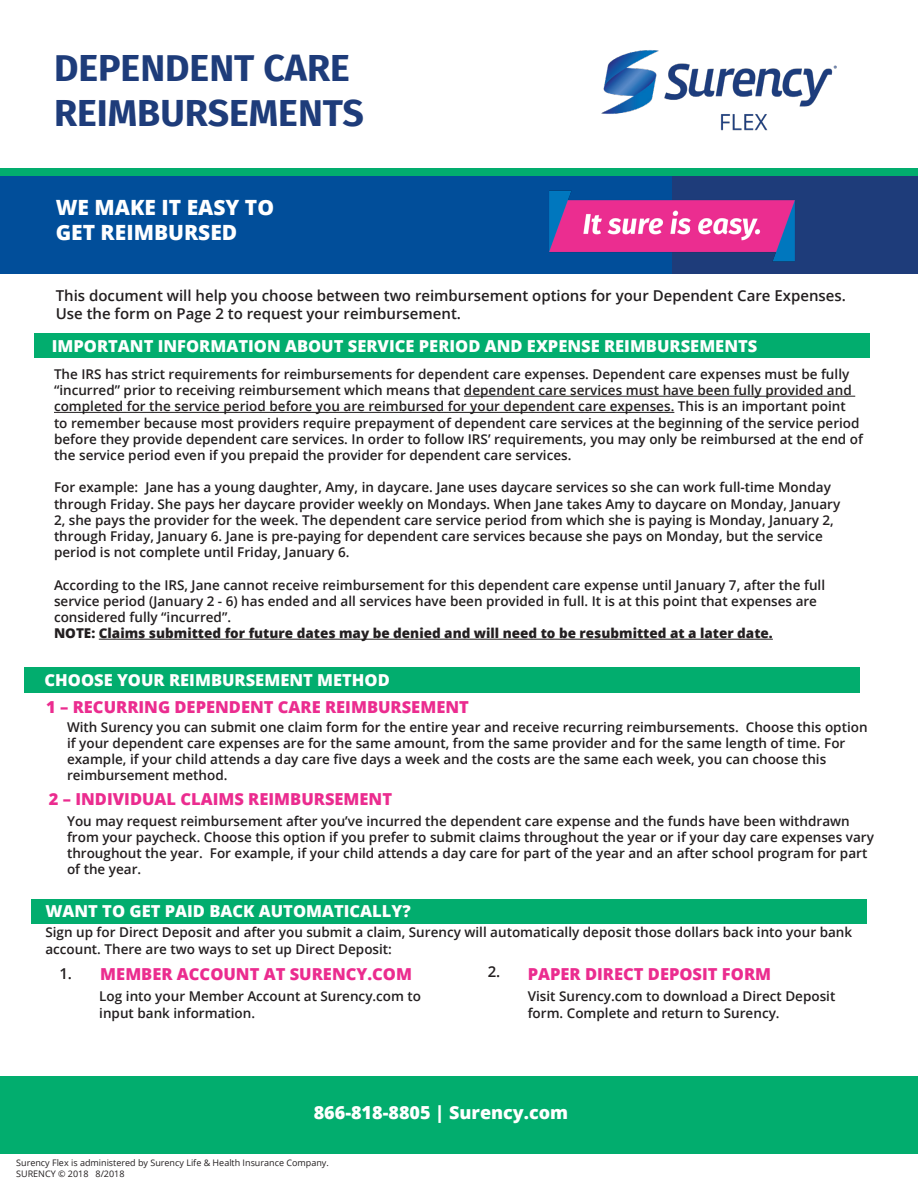
<style>
.page{position:relative;width:918px;height:1188px;background:#fff}
.page>*{position:absolute;margin:0;border:0;box-sizing:border-box;transform-origin:0 0}
.t1{font:700 37.5px/45px "Fira Sans";color:#1e3c7a}
.t2{font:800 21px "Open Sans";color:#fff}
.t3{font:800 18px "Open Sans";color:#fff}
.t4{font:800 16.5px "Open Sans";color:#fff}
.t5{font:800 16.5px "Open Sans";color:#eb2c8f}
.t6{font:600 15px "Open Sans";color:#231f20}
.t7{font:600 13.5px/16.2px "Open Sans";color:#231f20}
.t8{font:800 13.5px "Open Sans";color:#231f20}
.t9{font:9px/10.8px "Open Sans";color:#231f20}
</style>
<div class="page">
<div style="left:0;top:168px;width:918px;height:18px;background:#02ad6e"></div>
<div style="left:0;top:176px;width:743px;height:97px;background:#014e9a"></div>
<div style="left:673px;top:176px;width:245px;height:97px;background:#1e3c7a"></div>
<img style="left:601px;top:50px;width:236px;height:81px">
<img style="left:549px;top:186px;width:246px;height:82px">
<div style="left:0;top:1076px;width:918px;height:78px;background:#02ad6e"></div>
<hr style="left:464px;top:396px;width:391px;height:1px;background:#231f20">
<hr style="left:54px;top:412px;width:620px;height:1px;background:#231f20">
<hr style="left:99px;top:639px;width:674px;height:1px;background:#231f20">
<div style="left:24px;top:667px;width:836px;height:26px;background:#02ad6e"></div>
<div style="left:34px;top:333px;width:836px;height:25px;background:#02ad6e"></div>
<div style="left:31px;top:899px;width:836px;height:25px;background:#02ad6e"></div>
<p class="t1" style="left:54px;top:43px;width:311px">DEPENDENT CARE<br>REIMBURSEMENTS</p>
<p class="t2" style="left:56px;top:191px;width:220px">WE MAKE IT EASY TO</p>
<p class="t2" style="left:56px;top:216px;width:183px">GET REIMBURSED</p>
<p class="t6" style="left:56px;top:286px;width:792px">This document will help you choose between two reimbursement options for your Dependent Care Expenses.</p>
<p class="t6" style="left:56px;top:304px;width:407px">Use the form on Page 2 to request your reimbursement.</p>
<p class="t4" style="left:52px;top:333px;width:707px">IMPORTANT INFORMATION ABOUT SERVICE PERIOD AND EXPENSE REIMBURSEMENTS</p>
<p class="t7" style="left:54px;top:366px;width:810px">The IRS has strict requirements for reimbursements for dependent care expenses. Dependent care expenses must be fully “incurred” prior to receiving reimbursement which means that dependent care services must have been fully provided and completed for the service period before you are reimbursed for your dependent care expenses. This is an important point<br>to remember because most providers require prepayment of dependent care services at the beginning of the service period before they provide dependent care services. In order to follow IRS’ requirements, you may only be reimbursed at the end of the service period even if you prepaid the provider for dependent care services.</p>
<p class="t7" style="left:54px;top:479px;width:788px">For example: Jane has a young daughter, Amy, in daycare. Jane uses daycare services so she can work full-time Monday through Friday. She pays her daycare provider weekly on Mondays. When Jane takes Amy to daycare on Monday, January 2, she pays the provider for the week. The dependent care service period from which she is paying is Monday, January 2, through Friday, January 6. Jane is pre-paying for dependent care services because she pays on Monday, but the service period is not complete until Friday, January 6.</p>
<p class="t7" style="left:54px;top:576px;width:773px">According to the IRS, Jane cannot receive reimbursement for this dependent care expense until January 7, after the full service period (January 2 - 6) has ended and all services have been provided in full. It is at this point that expenses are considered fully “incurred”.</p>
<p class="t8" style="left:54px;top:623px;width:720px">NOTE: Claims submitted for future dates may be denied and will need to be resubmitted at a later date.</p>
<p class="t4" style="left:45px;top:667px;width:347px">CHOOSE YOUR REIMBURSEMENT METHOD</p>
<p class="t5" style="left:46px;top:694px;width:424px">1 – RECURRING DEPENDENT CARE REIMBURSEMENT</p>
<p class="t7" style="left:67px;top:718px;width:802px">With Surency you can submit one claim form for the entire year and receive recurring reimbursements. Choose this option if your dependent care expenses are for the same amount, from the same provider and for the same length of time. For example, if your child attends a day care five days a week and the costs are the same each week, you can choose this reimbursement method.</p>
<p class="t7" style="left:67px;top:812px;width:808px">You may request reimbursement after you’ve incurred the dependent care expense and the funds have been withdrawn from your paycheck. Choose this option if you prefer to submit claims throughout the year or if your day care expenses vary throughout the year. For example, if your child attends a day care for part of the year and an after school program for part of the year.</p>
<p class="t5" style="left:49px;top:786px;width:345px">2 – INDIVIDUAL CLAIMS REIMBURSEMENT</p>
<p class="t4" style="left:45px;top:899px;width:367px">WANT TO GET PAID BACK AUTOMATICALLY?</p>
<p class="t7" style="left:45px;top:924px;width:808px">Sign up for Direct Deposit and after you submit a claim, Surency will automatically deposit those dollars back into your bank account. There are two ways to set up Direct Deposit:</p>
<p class="t6" style="left:59px;top:963px;width:14px">1.</p>
<p class="t5" style="left:100px;top:962px;width:313px">MEMBER ACCOUNT AT SURENCY.COM</p>
<p class="t6" style="left:488px;top:962px;width:14px">2.</p>
<p class="t5" style="left:528px;top:962px;width:245px">PAPER DIRECT DEPOSIT FORM</p>
<p class="t7" style="left:99px;top:988px;width:323px">Log into your Member Account at Surency.com to</p>
<p class="t7" style="left:99px;top:1004px;width:157px">input bank information.</p>
<p class="t7" style="left:528px;top:988px;width:309px">Visit Surency.com to download a Direct Deposit form. Complete and return to Surency.</p>
<p class="t3" style="left:314px;top:1099px;width:256px">866-818-8805 | Surency.com</p>
<p class="t9" style="left:16px;top:1157px;width:314px">Surency Flex is administered by Surency Life &amp; Health Insurance Company.<br>SURENCY © 2018 8/2018</p>
</div>
